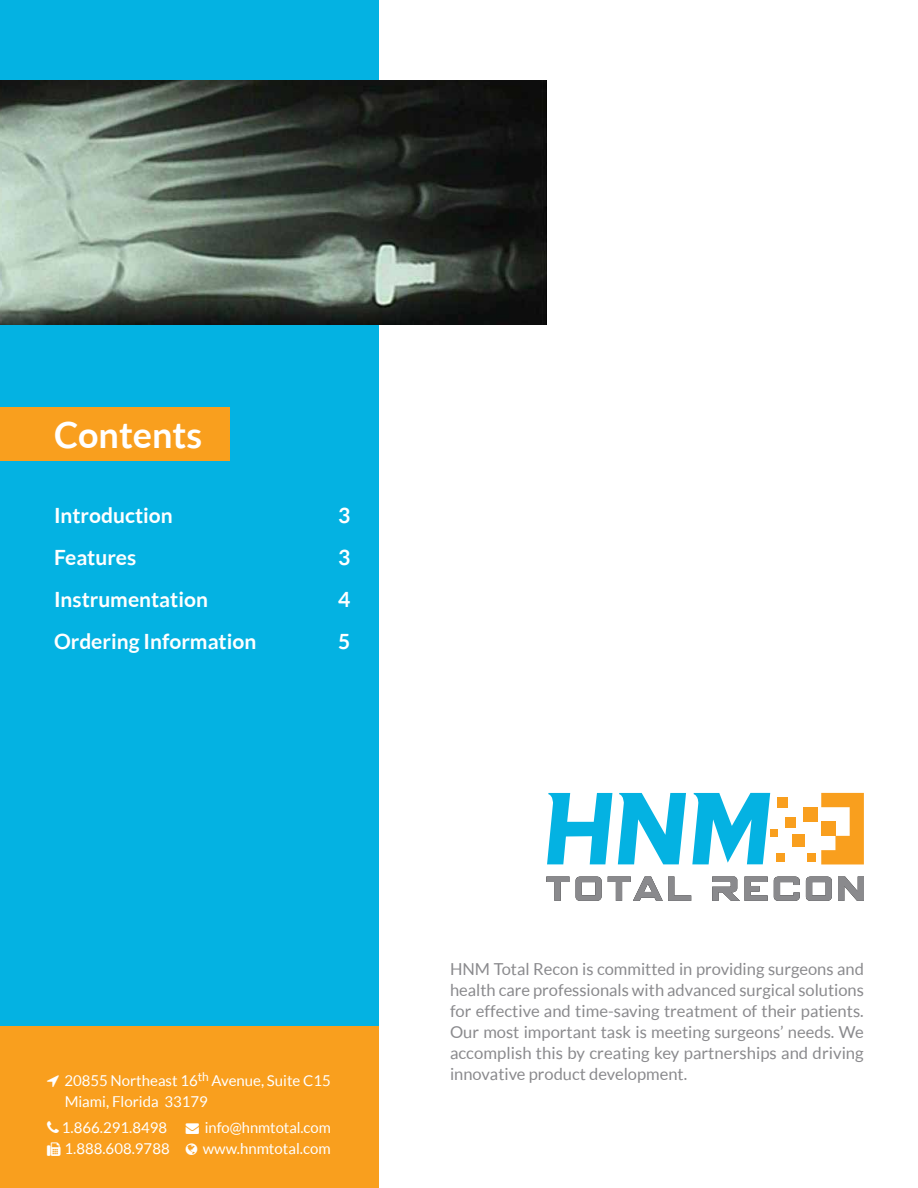
<style>
.page{position:relative;width:918px;height:1188px;background:#fff}
.page>*{position:absolute;margin:0;border:0;box-sizing:border-box;transform-origin:0 0}
.t1{font:700 36px "Lato";color:#fff}
.t2{font:700 21px "Lato";color:#fff}
.t3{font:16.5px/21px "Lato";color:#8a8a8d;text-align:justify}
.t4{font:15px/21px "Lato";color:#fff}
</style>
<div class="page">
<div style="left:0;top:0;width:378px;height:1026px;background:#04b2e2"></div>
<svg style="left:546px;top:877px;width:23px;height:24px"></svg>
<svg style="left:576px;top:877px;width:26px;height:24px"></svg>
<svg style="left:608px;top:877px;width:83px;height:24px"></svg>
<svg style="left:712px;top:877px;width:56px;height:24px"></svg>
<svg style="left:774px;top:877px;width:26px;height:24px"></svg>
<svg style="left:806px;top:877px;width:26px;height:24px"></svg>
<svg style="left:838px;top:877px;width:26px;height:24px"></svg>
<svg style="left:821px;top:793px;width:43px;height:71px"></svg>
<div style="left:803px;top:807px;width:14px;height:15px;background:#f99f1e"></div>
<div style="left:793px;top:835px;width:12px;height:12px;background:#f99f1e"></div>
<div style="left:786px;top:818px;width:10px;height:10px;background:#f99f1e"></div>
<div style="left:770px;top:829px;width:8px;height:8px;background:#f99f1e"></div>
<div style="left:776px;top:853px;width:9px;height:9px;background:#f99f1e"></div>
<div style="left:777px;top:797px;width:11px;height:10px;background:#f99f1e"></div>
<div style="left:807px;top:853px;width:9px;height:9px;background:#f99f1e"></div>
<svg style="left:618px;top:793px;width:68px;height:71px"></svg>
<svg style="left:692px;top:793px;width:78px;height:71px"></svg>
<svg style="left:547px;top:793px;width:65px;height:71px"></svg>
<div style="left:0;top:407px;width:230px;height:54px;background:#f99f1e"></div>
<div style="left:0;top:1026px;width:378px;height:162px;background:#f99f1e"></div>
<img style="left:0;top:80px;width:546px;height:245px">
<h1 class="t1" style="left:54px;top:414px;width:150px">Contents</h1>
<p class="t2" style="left:54px;top:504px;width:120px">Introduction</p>
<p class="t2" style="left:338px;top:504px;width:14px">3</p>
<p class="t2" style="left:54px;top:546px;width:84px">Features</p>
<p class="t2" style="left:338px;top:546px;width:14px">3</p>
<p class="t2" style="left:54px;top:588px;width:155px">Instrumentation</p>
<p class="t2" style="left:338px;top:588px;width:14px">4</p>
<p class="t2" style="left:54px;top:630px;width:204px">Ordering Information</p>
<p class="t2" style="left:338px;top:630px;width:14px">5</p>
<p class="t4" style="left:64px;top:1070px;width:268px">20855 Northeast 16<sup>th</sup> Avenue, Suite C15<br>Miami, Florida 33179</p>
<p class="t4" style="left:62px;top:1117px;width:109px">1.866.291.8498<br>1.888.608.9788</p>
<p class="t4" style="left:186px;top:1117px;width:147px;text-align:right">→ info@hnmtotal.com www.hnmtotal.com</p>
<p class="t3" style="left:450px;top:958px;width:416px">HNM Total Recon is committed in providing surgeons and health care professionals with advanced surgical solutions for effective and time-saving treatment of their patients.<br>Our most important task is meeting surgeons’ needs. We accomplish this by creating key partnerships and driving innovative product development.</p>
</div>
